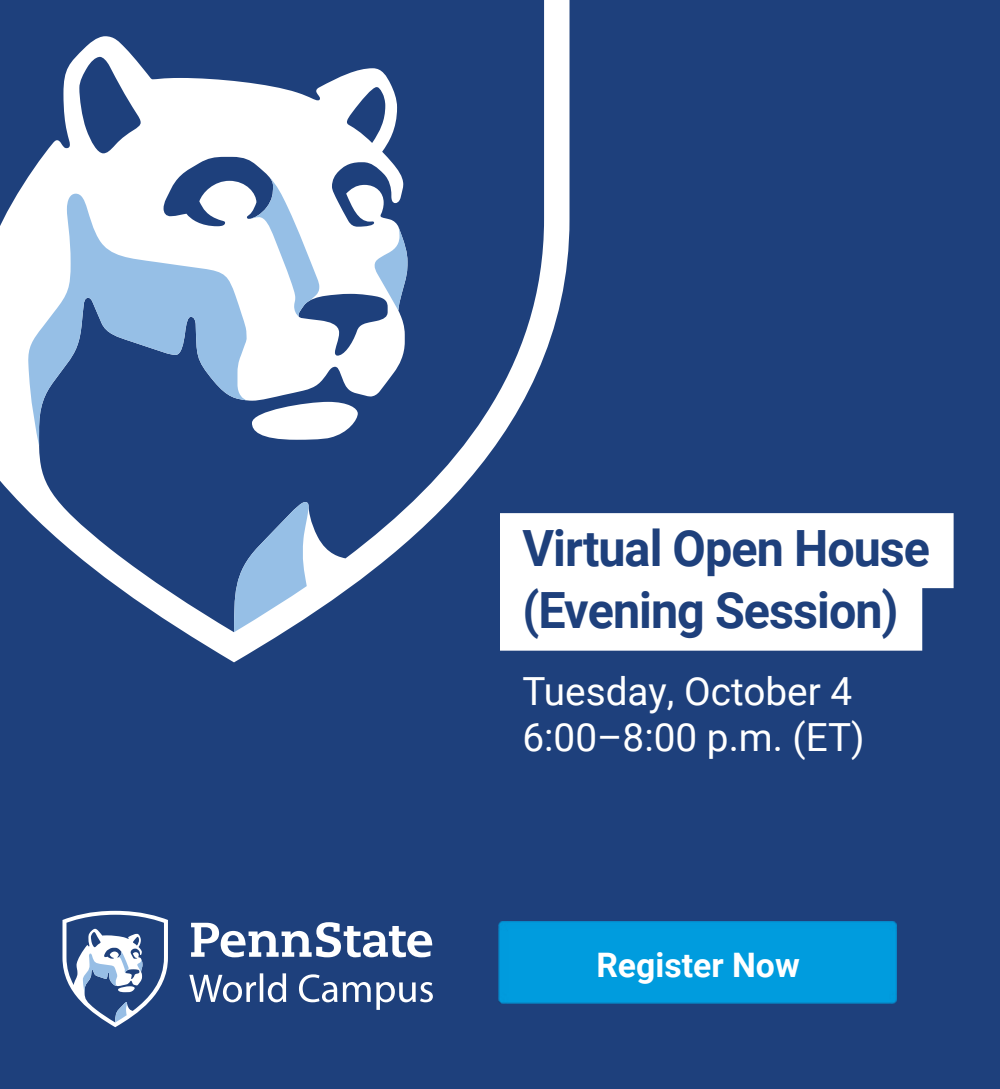
<style>
.page{position:relative;width:1000px;height:1089px;background:#1e407c}
.page>*{position:absolute;margin:0;border:0;box-sizing:border-box;transform-origin:0 0}
.t1{font:700 50px/62.5px "Roboto";letter-spacing:-.02em;color:#1e407c}
.t2{font:38.75px/46.5px "Roboto";color:#fff}
.t3{font:700 33.75px "Roboto";color:#fff}
</style>
<div class="page">
<div style="left:500px;top:513px;width:454px;height:75px;background:#fff"></div>
<div style="left:500px;top:576px;width:422px;height:75px;background:#fff"></div>
<svg style="left:184px;top:0;width:386px;height:662px"></svg>
<svg style="left:0;top:0;width:544px;height:632px"></svg>
<svg style="left:28px;top:177px;width:379px;height:455px"></svg>
<svg style="left:62px;top:911px;width:106px;height:116px"></svg>
<svg style="left:189px;top:922px;width:244px;height:88px"></svg>
<div style="left:499px;top:921px;width:397px;height:83px;background:#009cde"></div>
<h1 class="t1" style="left:522px;top:515px;width:409px">Virtual Open House (Evening Session)</h1>
<p class="t2" style="left:522px;top:666px;width:344px">Tuesday, October 4<br>6:00–8:00 p.m. (ET)</p>
<p class="t3" style="left:596px;top:941px;width:205px">Register Now</p>
</div>
